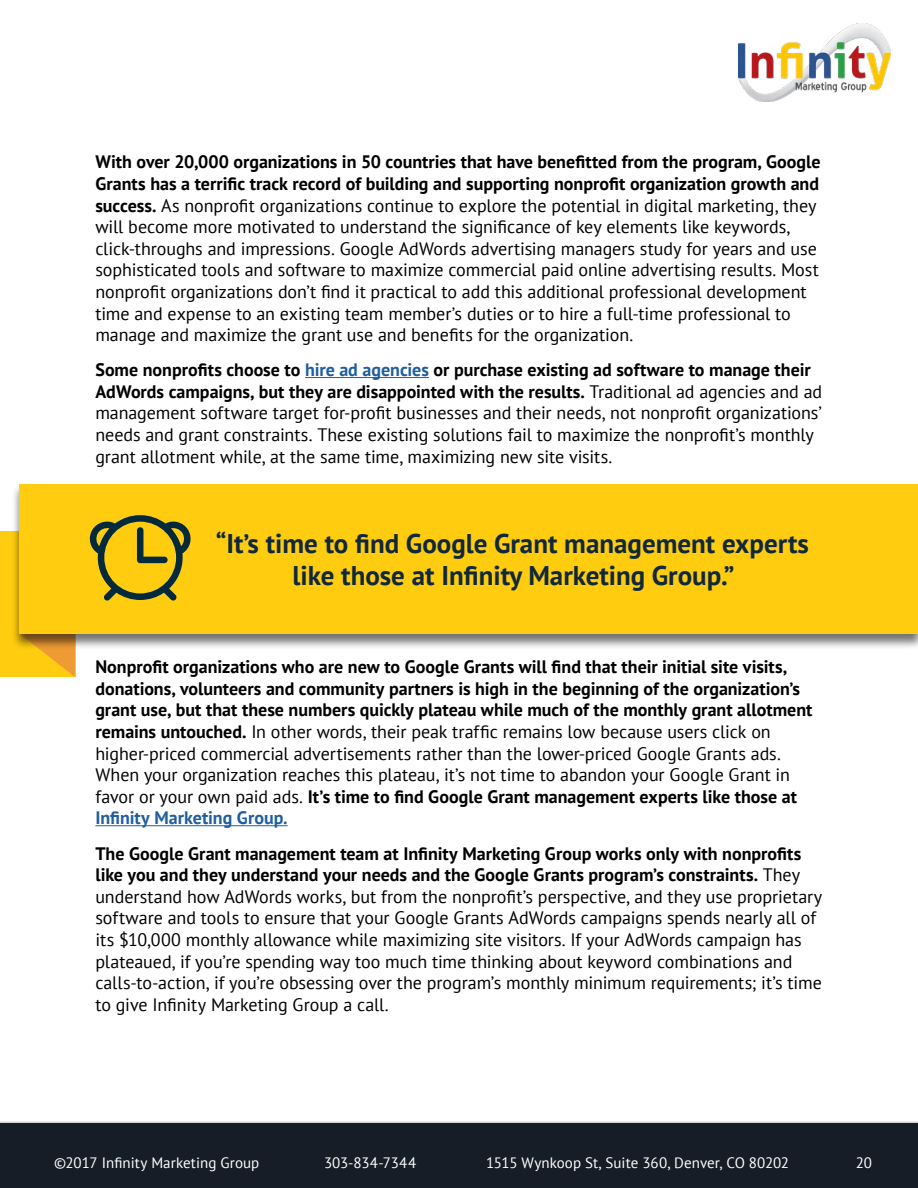
<style>
.page{position:relative;width:918px;height:1188px;background:#fff}
.page>*{position:absolute;margin:0;border:0;box-sizing:border-box;transform-origin:0 0}
.t1{font:700 27px/32.4px "PT Sans";color:#0f283b;text-align:center}
.t2{font:18px/21.6px "PT Sans";letter-spacing:-.005em;color:#000}
.t3{font:700 18px/21.6px "PT Sans";color:#000}
.t4{font:15px "PT Sans";letter-spacing:.005em;color:#fff}
.s1{font-weight:700}
.s2{font-weight:700;color:#215e9e}
.s3{font-weight:400}
.s4{color:#215e9e}
</style>
<div class="page">
<img style="left:738px;top:23px;width:152px;height:78px">
<div style="left:0;top:1121px;width:918px;height:67px;background:#161d27"></div>
<hr style="left:305px;top:377px;width:124px;height:1px;background:#215e9e">
<hr style="left:95px;top:825px;width:193px;height:1px;background:#215e9e">
<div style="left:0;top:531px;width:76px;height:145px;background:#ffcc10"></div>
<svg style="left:20px;top:649px;width:55px;height:28px"></svg>
<div style="left:11px;top:484px;width:907px;height:165px;background:#000;opacity:.55"></div>
<div style="left:20px;top:484px;width:898px;height:150px;background:#ffcc10"></div>
<svg style="left:90px;top:515px;width:101px;height:86px"></svg>
<p class="t2" style="left:95px;top:151px;width:727px"><span class="s1">With over 20,000 organizations in 50 countries that have benefitted from the program, Google Grants has a terrific track record of building and supporting nonprofit organization growth and success.</span> As nonprofit organizations continue to explore the potential in digital marketing, they will become more motivated to understand the significance of key elements like keywords, click-throughs and impressions. Google AdWords advertising managers study for years and use sophisticated tools and software to maximize commercial paid online advertising results. Most nonprofit organizations don’t find it practical to add this additional professional development time and expense to an existing team member’s duties or to hire a full-time professional to manage and maximize the grant use and benefits for the organization.</p>
<p class="t2" style="left:95px;top:359px;width:728px"><span class="s1">Some nonprofits choose to</span> <span class="s2">hire ad agencies</span> <span class="s1">or purchase existing ad software to manage their AdWords campaigns, but they are disappointed with the results.</span> Traditional ad agencies and ad management software target for-profit businesses and their needs, not nonprofit organizations’ needs and grant constraints. These existing solutions fail to maximize the nonprofit’s monthly grant allotment while, at the same time, maximizing new site visits.</p>
<h1 class="t1" style="left:216px;top:527px;width:594px">“It’s time to find Google Grant management experts like those at Infinity Marketing Group.”</h1>
<p class="t3" style="left:95px;top:656px;width:719px">Nonprofit organizations who are new to Google Grants will find that their initial site visits, donations, volunteers and community partners is high in the beginning of the organization’s grant use, but that these numbers quickly plateau while much of the monthly grant allotment remains untouched. <span class="s3">In other words, their peak traffic remains low because users click on higher-priced commercial advertisements rather than the lower-priced Google Grants ads.<br>When your organization reaches this plateau, it’s not time to abandon your Google Grant in favor or your own paid ads.</span> It’s time to find Google Grant management experts like those at <span class="s4">Infinity Marketing Group.</span></p>
<p class="t2" style="left:95px;top:842px;width:728px"><span class="s1">The Google Grant management team at Infinity Marketing Group works only with nonprofits like you and they understand your needs and the Google Grants program’s constraints.</span> They understand how AdWords works, but from the nonprofit’s perspective, and they use proprietary software and tools to ensure that your Google Grants AdWords campaigns spends nearly all of its $10,000 monthly allowance while maximizing site visitors. If your AdWords campaign has plateaued, if you’re spending way too much time thinking about keyword combinations and calls-to-action, if you’re obsessing over the program’s monthly minimum requirements; it’s time to give Infinity Marketing Group a call.</p>
<p class="t4" style="left:54px;top:1153px;width:207px">©2017 Infinity Marketing Group</p>
<p class="t4" style="left:324px;top:1153px;width:94px">303-834-7344</p>
<p class="t4" style="left:486px;top:1153px;width:305px">1515 Wynkoop St, Suite 360, Denver, CO 80202</p>
<p class="t4" style="left:856px;top:1153px;width:18px">20</p>
</div>
